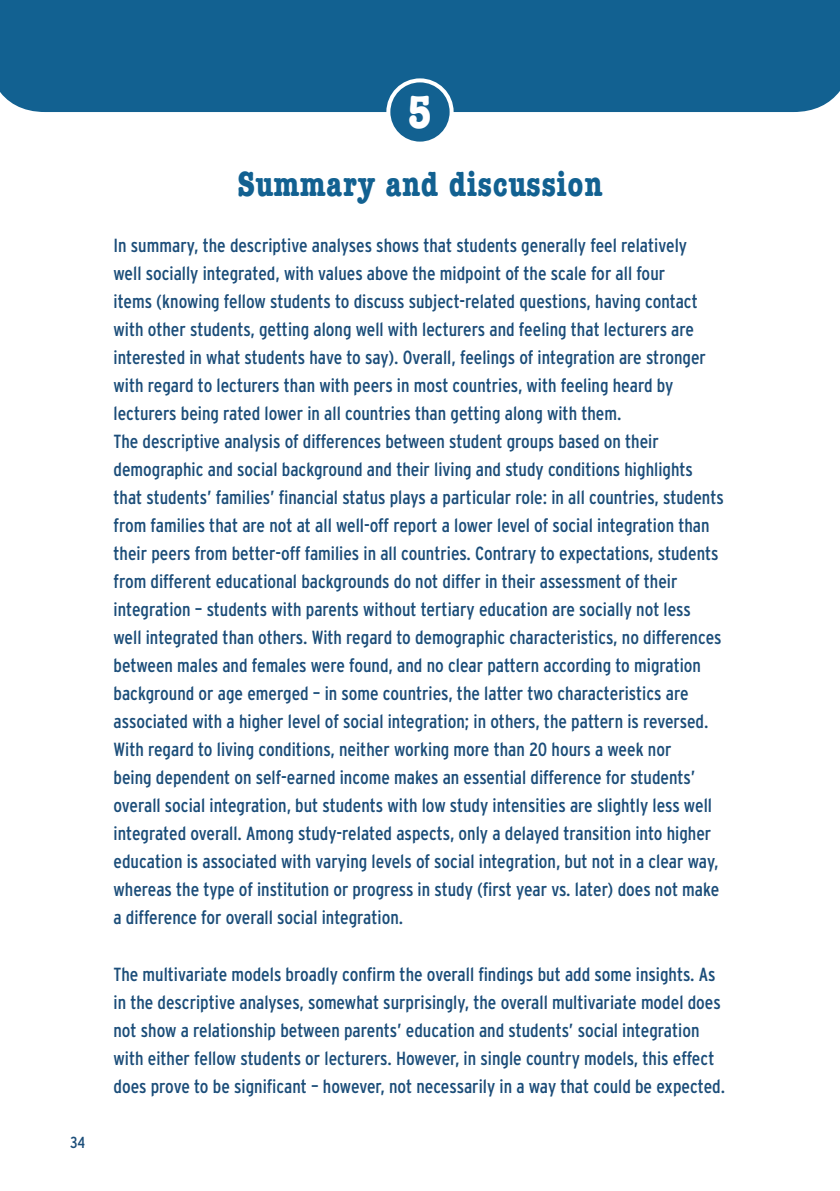
<style>
.page{position:relative;width:840px;height:1191px;background:#fff}
.page>*{position:absolute;margin:0;border:0;box-sizing:border-box;transform-origin:0 0}
.t1{font:700 condensed 48px "American Typewriter";color:#fff}
.t2{font:700 condensed 36px "American Typewriter";letter-spacing:.02em;color:#126191}
.t3{font:condensed 19px/28px "Interstate";color:#1b4d79}
.t4{font:condensed 16px "Interstate";color:#1b4d79}
</style>
<div class="page">
<div style="left:0;top:0;width:839px;height:112px;background:#126191"></div>
<div style="left:388px;top:80px;width:63px;height:64px;background:#126191;border-radius:50%"></div>
<div style="left:386px;top:78px;width:67px;height:68px;border:4px solid #fff;border-radius:50%"></div>
<p class="t4" style="left:70px;top:1133px;width:17px">34</p>
<h1 class="t1" style="left:408px;top:74px;width:25px">5</h1>
<h2 class="t2" style="left:237px;top:155px;width:366px">Summary and discussion</h2>
<p class="t3" style="left:113px;top:231px;width:611px">In summary, the descriptive analyses shows that students generally feel relatively<br>well socially integrated, with values above the midpoint of the scale for all four<br>items (knowing fellow students to discuss subject-related questions, having contact with other students, getting along well with lecturers and feeling that lecturers are interested in what students have to say). Overall, feelings of integration are stronger with regard to lecturers than with peers in most countries, with feeling heard by lecturers being rated lower in all countries than getting along with them.<br>The descriptive analysis of differences between student groups based on their demographic and social background and their living and study conditions highlights that students’ families’ financial status plays a particular role: in all countries, students from families that are not at all well-off report a lower level of social integration than their peers from better-off families in all countries. Contrary to expectations, students from different educational backgrounds do not differ in their assessment of their integration – students with parents without tertiary education are socially not less<br>well integrated than others. With regard to demographic characteristics, no differences between males and females were found, and no clear pattern according to migration background or age emerged – in some countries, the latter two characteristics are associated with a higher level of social integration; in others, the pattern is reversed.<br>With regard to living conditions, neither working more than 20 hours a week nor<br>being dependent on self-earned income makes an essential difference for students’ overall social integration, but students with low study intensities are slightly less well integrated overall. Among study-related aspects, only a delayed transition into higher education is associated with varying levels of social integration, but not in a clear way, whereas the type of institution or progress in study (first year vs. later) does not make a difference for overall social integration.</p>
<p class="t3" style="left:113px;top:959px;width:613px">The multivariate models broadly confirm the overall findings but add some insights. As in the descriptive analyses, somewhat surprisingly, the overall multivariate model does not show a relationship between parents’ education and students’ social integration with either fellow students or lecturers. However, in single country models, this effect does prove to be significant – however, not necessarily in a way that could be expected.</p>
</div>
